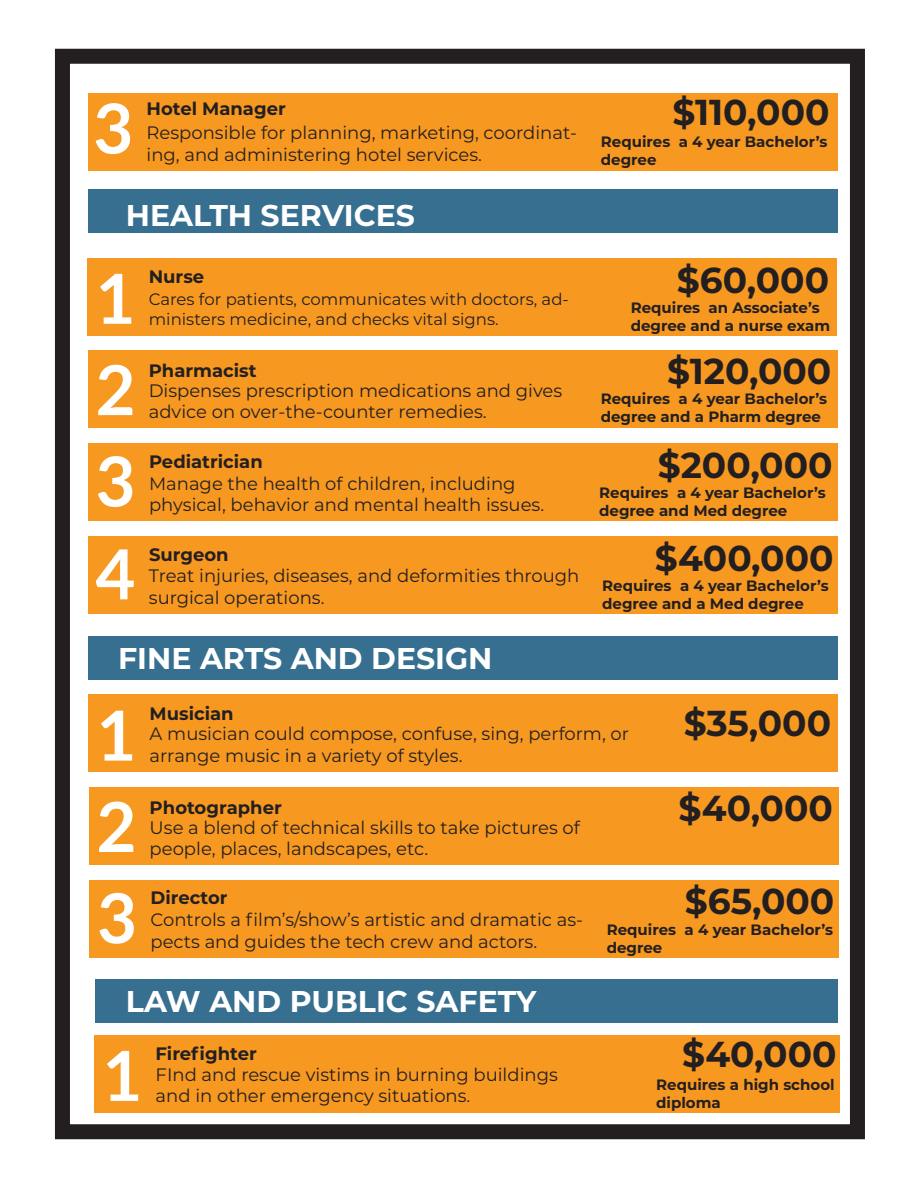
<style>
.page{position:relative;width:918px;height:1188px;background:#fff}
.page>*{position:absolute;margin:0;border:0;box-sizing:border-box;transform-origin:0 0}
.t1{font:700 69px/91.8px "Lato";color:#fff;text-align:justify}
.t2{font:700 36px "Montserrat";color:#231f20}
.t3{font:700 30px "Montserrat";color:#fff}
.t4{font:18px/21.3px "Montserrat";color:#231f20}
.t5{font:700 18px "Montserrat";color:#231f20}
.t6{font:16.5px/19.8px "Montserrat";color:#231f20}
.t7{font:700 15px/18px "Montserrat";color:#231f20}
.s1{font-weight:700}
</style>
<div class="page">
<div style="left:55px;top:49px;width:810px;height:1090px;border:15px solid #231f20"></div>
<div style="left:88px;top:94px;width:750px;height:77px;background:#f79821"></div>
<div style="left:88px;top:190px;width:750px;height:43px;background:#366f90"></div>
<div style="left:87px;top:258px;width:750px;height:77px;background:#f79821"></div>
<div style="left:88px;top:351px;width:750px;height:77px;background:#f79821"></div>
<div style="left:88px;top:443px;width:750px;height:78px;background:#f79821"></div>
<div style="left:88px;top:536px;width:750px;height:78px;background:#f79821"></div>
<div style="left:88px;top:636px;width:750px;height:44px;background:#366f90"></div>
<div style="left:88px;top:695px;width:750px;height:77px;background:#f79821"></div>
<div style="left:89px;top:787px;width:749px;height:78px;background:#f79821"></div>
<div style="left:90px;top:880px;width:749px;height:78px;background:#f79821"></div>
<div style="left:96px;top:979px;width:742px;height:43px;background:#366f90"></div>
<div style="left:94px;top:1035px;width:745px;height:78px;background:#f79821"></div>
<p class="t1" style="left:93px;top:80px;width:42px">3</p>
<p class="t4" style="left:147px;top:95px;width:432px;line-height:24.6px"><span class="s1">Hotel Manager<br></span>Responsible for planning, marketing, coordinat-</p>
<p class="t4" style="left:147px;top:143px;width:337px">ing, and administering hotel services.</p>
<p class="t3" style="left:126px;top:194px;width:291px">HEALTH SERVICES</p>
<p class="t1" style="left:96px;top:250px;width:42px">1<br>2<br>3<br>4</p>
<p class="t5" style="left:149px;top:263px;width:57px">Nurse</p>
<p class="t6" style="left:149px;top:289px;width:422px">Cares for patients, communicates with doctors, ad&shy;ministers medicine, and checks vital signs.</p>
<p class="t5" style="left:149px;top:358px;width:109px">Pharmacist</p>
<p class="t4" style="left:149px;top:379px;width:415px">Dispenses prescription medications and gives advice on over-the-counter remedies.</p>
<p class="t5" style="left:149px;top:449px;width:115px">Pediatrician</p>
<p class="t4" style="left:149px;top:472px;width:397px">Manage the health of children, including physical, behavior and mental health issues.</p>
<p class="t5" style="left:149px;top:542px;width:81px">Surgeon</p>
<p class="t4" style="left:149px;top:564px;width:432px">Treat injuries, diseases, and deformities through surgical operations.</p>
<p class="t3" style="left:118px;top:637px;width:376px">FINE ARTS AND DESIGN</p>
<p class="t2" style="left:672px;top:86px;width:159px">$110,000</p>
<p class="t7" style="left:601px;top:132px;width:228px">Requires a 4 year Bachelor’s degree</p>
<p class="t2" style="left:677px;top:254px;width:154px">$60,000</p>
<p class="t7" style="left:631px;top:298px;width:201px">Requires an Associate’s degree and a nurse exam</p>
<p class="t2" style="left:667px;top:345px;width:166px">$120,000</p>
<p class="t7" style="left:601px;top:389px;width:228px">Requires a 4 year Bachelor’s degree and a Pharm degree</p>
<p class="t2" style="left:658px;top:440px;width:176px">$200,000</p>
<p class="t7" style="left:599px;top:483px;width:228px">Requires a 4 year Bachelor’s degree and Med degree</p>
<p class="t2" style="left:655px;top:533px;width:180px">$400,000</p>
<p class="t7" style="left:602px;top:576px;width:228px">Requires a 4 year Bachelor’s degree and a Med degree</p>
<p class="t1" style="left:96px;top:687px;width:42px;line-height:91.3px">1<br>2</p>
<p class="t4" style="left:150px;top:702px;width:481px"><span class="s1">Musician<br></span>A musician could compose, confuse, sing, perform, or arrange music in a variety of styles.</p>
<p class="t2" style="left:684px;top:697px;width:149px">$35,000</p>
<p class="t2" style="left:679px;top:782px;width:156px">$40,000</p>
<p class="t4" style="left:150px;top:797px;width:432px;line-height:19.6px"><span class="s1">Photographer<br></span>Use a blend of technical skills to take pictures of</p>
<p class="t4" style="left:150px;top:837px;width:280px">people, places, landscapes, etc.</p>
<p class="t1" style="left:97px;top:869px;width:42px">3</p>
<p class="t4" style="left:151px;top:886px;width:434px;line-height:22px"><span class="s1">Director<br></span>Controls a film’s/show’s artistic and dramatic as&shy;pects and guides the tech crew and actors.</p>
<p class="t2" style="left:685px;top:875px;width:151px">$65,000</p>
<p class="t7" style="left:607px;top:920px;width:228px">Requires a 4 year Bachelor’s degree</p>
<p class="t3" style="left:126px;top:979px;width:412px">LAW AND PUBLIC SAFETY</p>
<p class="t1" style="left:102px;top:1027px;width:42px">1</p>
<p class="t4" style="left:156px;top:1042px;width:404px"><span class="s1">Firefighter<br></span>FInd and rescue vistims in burning buildings and in other emergency situations.</p>
<p class="t2" style="left:682px;top:1028px;width:156px">$40,000</p>
<p class="t7" style="left:656px;top:1075px;width:180px">Requires a high school diploma</p>
</div>
